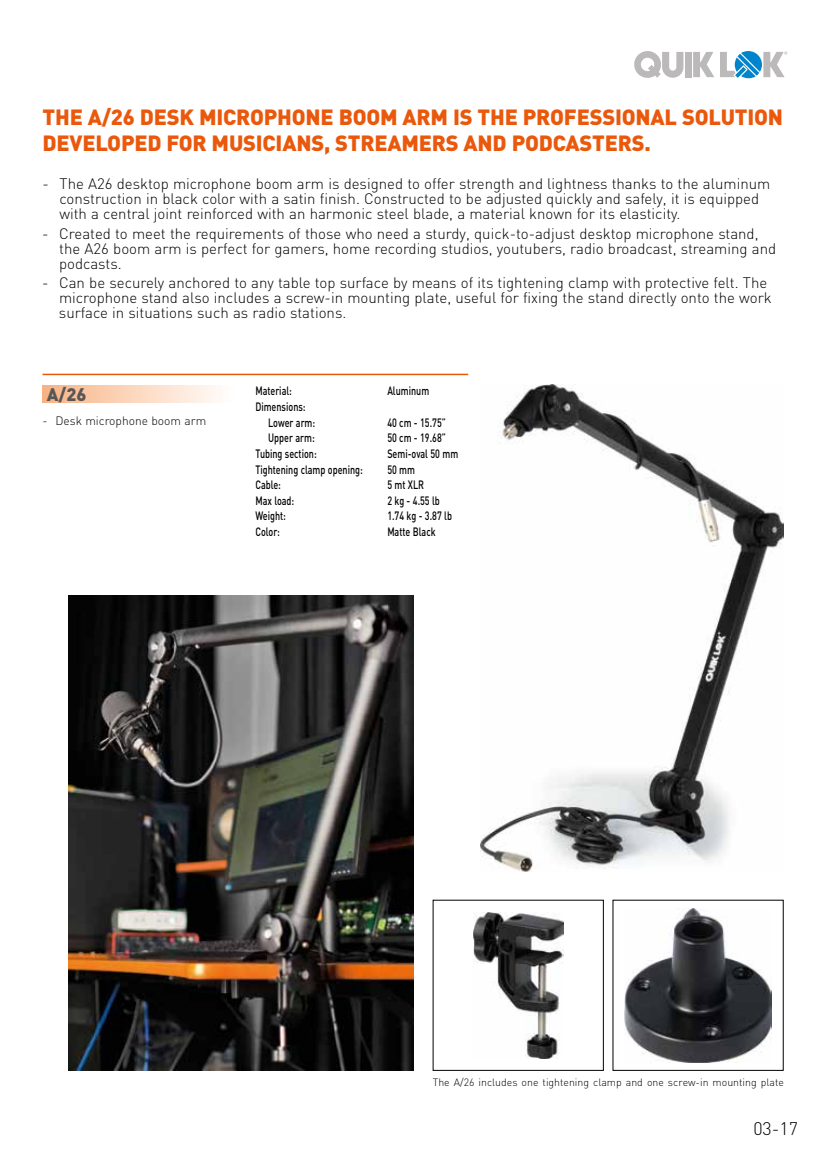
<style>
.page{position:relative;width:830px;height:1170px;background:#fff}
.page>*{position:absolute;margin:0;border:0;box-sizing:border-box;transform-origin:0 0}
.t1{font:900 21.75px/26.1px "DIN";letter-spacing:-.01em;color:#ea580c}
.t2{font:300 18px "DIN";color:#000}
.t3{font:900 18px "DIN";color:#575756}
.t4{font:300 15px/15px "DIN";color:#000}
.t5{font:500 12px/15.6px "DIN";color:#000;scale:.75 1}
.t6{font:300 12px "DIN";color:#000}
.t7{font:300 10.5px "DIN";color:#000}
</style>
<div class="page">
<svg style="left:683px;top:51px;width:104px;height:27px"></svg>
<div style="left:684px;top:52px;width:7px;height:25px;background:#bbb9b9"></div>
<svg style="left:692px;top:51px;width:94px;height:27px"></svg>
<svg style="left:634px;top:51px;width:49px;height:27px"></svg>
<hr style="left:43px;top:373px;width:425px;height:2px;background:#ea580c">
<div style="left:43px;top:385px;width:191px;height:17px;background:linear-gradient(to right,#f8b384,#fffffe)"></div>
<img style="left:480px;top:384px;width:303px;height:487px">
<img style="left:624px;top:908px;width:147px;height:153px">
<img style="left:473px;top:912px;width:90px;height:146px">
<img style="left:69px;top:595px;width:344px;height:475px">
<h1 class="t1" style="left:43px;top:102px;width:741px">THE A/26 DESK MICROPHONE BOOM ARM IS THE PROFESSIONAL SOLUTION<br>DEVELOPED FOR MUSICIANS, STREAMERS AND PODCASTERS.</h1>
<p class="t4" style="left:59px;top:176px;width:712px;text-indent:-17px">- The A26 desktop microphone boom arm is designed to offer strength and lightness thanks to the aluminum construction in black color with a satin finish. Constructed to be adjusted quickly and safely, it is equipped with a central joint reinforced with an harmonic steel blade, a material known for its elasticity.</p>
<p class="t4" style="left:59px;top:225px;width:718px;text-indent:-17px">- Created to meet the requirements of those who need a sturdy, quick-to-adjust desktop microphone stand, the A26 boom arm is perfect for gamers, home recording studios, youtubers, radio broadcast, streaming and podcasts.</p>
<p class="t4" style="left:59px;top:275px;width:714px;text-indent:-17px">- Can be securely anchored to any table top surface by means of its tightening clamp with protective felt. The microphone stand also includes a screw-in mounting plate, useful for fixing the stand directly onto the work surface in situations such as radio stations.</p>
<p class="t3" style="left:47px;top:382px;width:41px">A/26</p>
<p class="t6" style="left:43px;top:413px;width:165px">- Desk microphone boom arm</p>
<p class="t5" style="left:255px;top:383px;width:50px">Material:</p>
<p class="t5" style="left:387px;top:383px;width:57px">Aluminum</p>
<p class="t5" style="left:268px;top:398px;width:64px;text-indent:-13px">Dimensions:<br>Lower arm:</p>
<p class="t5" style="left:387px;top:414px;width:80px">40 cm - 15.75”</p>
<p class="t5" style="left:268px;top:429px;width:64px">Upper arm:</p>
<p class="t5" style="left:387px;top:429px;width:80px">50 cm - 19.68”</p>
<p class="t5" style="left:255px;top:445px;width:83px">Tubing section:</p>
<p class="t5" style="left:387px;top:445px;width:96px">Semi-oval 50 mm</p>
<p class="t5" style="left:255px;top:461px;width:145px">Tightening clamp opening:</p>
<p class="t5" style="left:387px;top:461px;width:39px">50 mm</p>
<p class="t5" style="left:255px;top:476px;width:36px">Cable:</p>
<p class="t5" style="left:387px;top:476px;width:51px">5 mt XLR</p>
<p class="t5" style="left:255px;top:492px;width:53px">Max load:</p>
<p class="t5" style="left:387px;top:492px;width:72px">2 kg - 4.55 lb</p>
<p class="t5" style="left:255px;top:508px;width:42px">Weight:</p>
<p class="t5" style="left:387px;top:508px;width:88px">1.74 kg - 3.87 lb</p>
<p class="t5" style="left:255px;top:523px;width:34px">Color:</p>
<p class="t5" style="left:387px;top:523px;width:66px">Matte Black</p>
<p class="t7" style="left:432px;top:1075px;width:352px">The A/26 includes one tightening clamp and one screw-in mounting plate</p>
<p class="t2" style="left:753px;top:1116px;width:46px">03-17</p>
</div>
